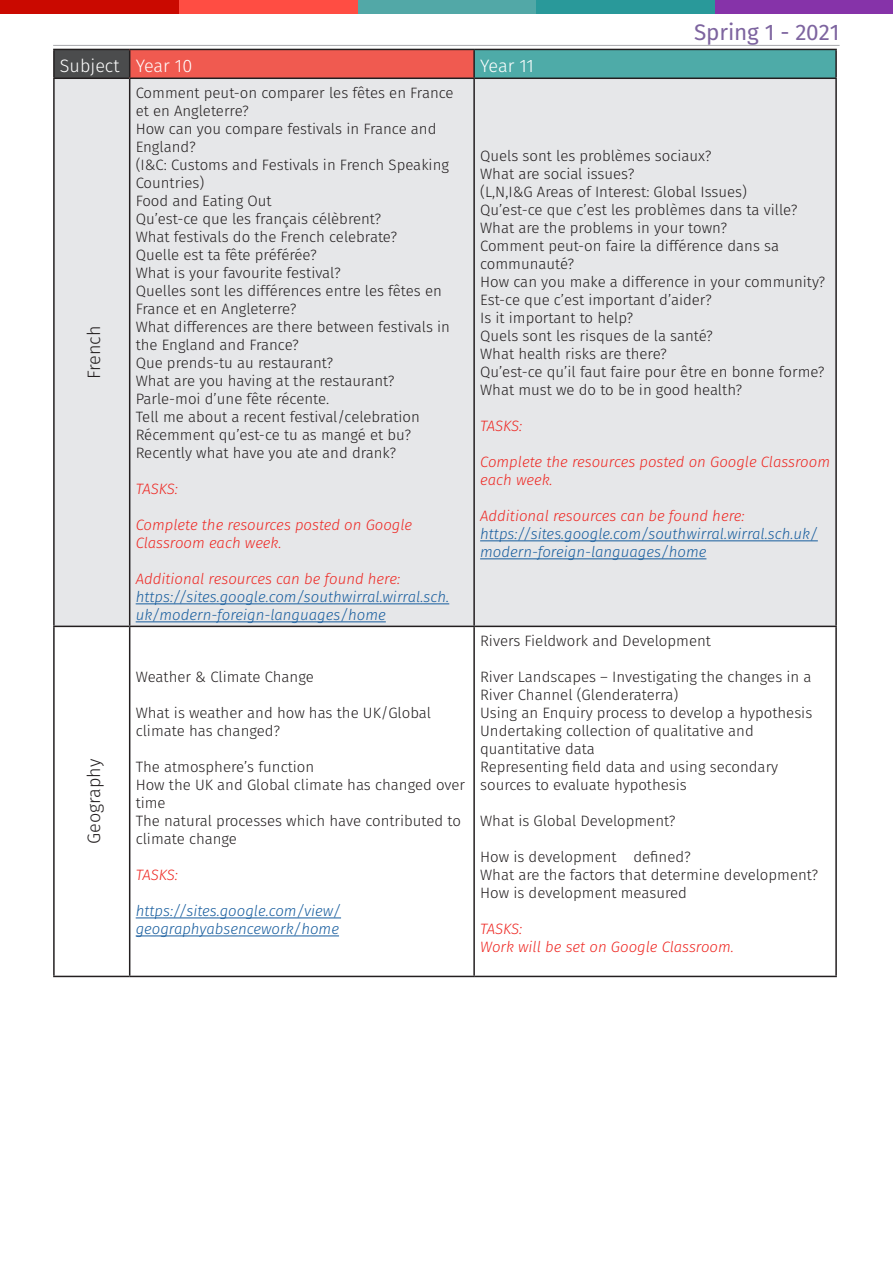
<style>
.page{position:relative;width:893px;height:1263px;background:#fff}
.page>*{position:absolute;margin:0;border:0;box-sizing:border-box;transform-origin:0 0}
.t1{font:22.5px "Fira Sans";letter-spacing:-.01em;color:#7d649f}
.t2{font:300 18px "Fira Sans";color:#fff}
.t3{font:300 18px "Fira Sans";color:#231f20}
.t4{font:300 15px/18px "Fira Sans";color:#231f20}
.t5{font:italic 300 15px/18px "Fira Sans";color:#175d9e}
.t6{font:italic 300 15px/18px "Fira Sans";color:#ee2823}
.s1{color:#ee2823}
</style>
<div class="page">
<hr style="left:53px;top:45px;width:787px;height:1px;background:#a8a9ad">
<div style="left:715px;top:0;width:178px;height:14px;background:#8633a9"></div>
<div style="left:358px;top:0;width:178px;height:14px;background:#52a8a7"></div>
<div style="left:536px;top:0;width:179px;height:14px;background:#29999a"></div>
<div style="left:179px;top:0;width:179px;height:14px;background:#ff4d43"></div>
<div style="left:0;top:0;width:179px;height:14px;background:#ca0900"></div>
<div style="left:54px;top:49px;width:76px;height:29px;background:#4b4c4d"></div>
<div style="left:130px;top:49px;width:344px;height:29px;background:#f05a50"></div>
<div style="left:474px;top:49px;width:362px;height:29px;background:#4eaba8"></div>
<div style="left:54px;top:78px;width:76px;height:548px;background:#e6e7e9"></div>
<div style="left:130px;top:79px;width:705px;height:547px;background:#e6e7e9"></div>
<svg style="left:130px;top:627px;width:705px;height:349px"></svg>
<hr style="left:53px;top:49px;width:77px;height:1px;background:#231f20">
<hr style="left:53px;top:50px;width:2px;height:28px;background:#231f20">
<hr style="left:130px;top:49px;width:344px;height:1px;background:#231f20">
<svg style="left:129px;top:50px;width:1px;height:28px"></svg>
<hr style="left:474px;top:49px;width:363px;height:1px;background:#231f20">
<hr style="left:473px;top:50px;width:2px;height:28px;background:#231f20">
<hr style="left:835px;top:50px;width:2px;height:28px;background:#231f20">
<hr style="left:53px;top:78px;width:77px;height:1px;background:#231f20">
<hr style="left:130px;top:78px;width:344px;height:1px;background:#231f20">
<hr style="left:129px;top:79px;width:1px;height:547px;background:#231f20">
<hr style="left:474px;top:78px;width:363px;height:1px;background:#231f20">
<hr style="left:129px;top:627px;width:1px;height:349px;background:#231f20">
<hr style="left:53px;top:79px;width:2px;height:547px;background:#231f20">
<hr style="left:835px;top:79px;width:2px;height:547px;background:#231f20">
<hr style="left:53px;top:627px;width:2px;height:349px;background:#231f20">
<hr style="left:835px;top:627px;width:2px;height:349px;background:#231f20">
<hr style="left:53px;top:626px;width:77px;height:1px;background:#231f20">
<hr style="left:53px;top:976px;width:77px;height:1px;background:#231f20">
<hr style="left:130px;top:626px;width:344px;height:1px;background:#231f20">
<hr style="left:130px;top:976px;width:344px;height:1px;background:#231f20">
<hr style="left:473px;top:79px;width:2px;height:547px;background:#231f20">
<hr style="left:473px;top:627px;width:2px;height:349px;background:#231f20">
<hr style="left:474px;top:626px;width:363px;height:1px;background:#231f20">
<hr style="left:474px;top:976px;width:363px;height:1px;background:#231f20">
<hr style="left:136px;top:603px;width:313px;height:1px;background:#175d9e">
<hr style="left:136px;top:621px;width:250px;height:1px;background:#175d9e">
<hr style="left:480px;top:540px;width:338px;height:1px;background:#175d9e">
<hr style="left:480px;top:558px;width:226px;height:1px;background:#175d9e">
<hr style="left:136px;top:917px;width:205px;height:1px;background:#175d9e">
<hr style="left:136px;top:935px;width:203px;height:1px;background:#175d9e">
<p class="t2" style="left:60px;top:53px;width:61px">Subject</p>
<p class="t2" style="left:136px;top:53px;width:58px">Year 10</p>
<p class="t2" style="left:480px;top:53px;width:55px">Year 11</p>
<p class="t1" style="left:694px;top:15px;width:147px">Spring 1 - 2021</p>
<p class="t3" style="left:81px;top:379px;width:55px;rotate:-90deg">French</p>
<p class="t3" style="left:81px;top:844px;width:87px;rotate:-90deg">Geography</p>
<p class="t4" style="left:136px;top:84px;width:319px">Comment peut-on comparer les fêtes en France et en Angleterre?<br>How can you compare festivals in France and England?<br>(I&amp;C: Customs and Festivals in French Speaking Countries)<br>Food and Eating Out<br>Qu’est-ce que les français célèbrent?<br>What festivals do the French celebrate?<br>Quelle est ta fête préférée?<br>What is your favourite festival?<br>Quelles sont les différences entre les fêtes en France et en Angleterre?<br>What differences are there between festivals in the England and France?<br>Que prends-tu au restaurant?<br>What are you having at the restaurant?<br>Parle-moi d’une fête récente.<br>Tell me about a recent festival/celebration Récemment qu’est-ce tu as mangé et bu?<br>Recently what have you ate and drank?</p>
<p class="t6" style="left:136px;top:480px;width:44px">TASKS:</p>
<p class="t6" style="left:136px;top:516px;width:278px">Complete the resources posted on Google<br>Classroom each week.</p>
<p class="t5" style="left:136px;top:570px;width:315px"><span class="s1">Additional resources can be found here: </span>https://sites.google.com/southwirral.wirral.sch. uk/modern-foreign-languages/home</p>
<p class="t4" style="left:136px;top:668px;width:180px">Weather &amp; Climate Change</p>
<p class="t4" style="left:136px;top:704px;width:297px">What is weather and how has the UK/Global climate has changed?</p>
<p class="t4" style="left:136px;top:758px;width:331px">The atmosphere’s function<br>How the UK and Global climate has changed over time<br>The natural processes which have contributed to climate change</p>
<p class="t6" style="left:136px;top:866px;width:44px">TASKS:</p>
<p class="t5" style="left:136px;top:902px;width:207px">https://sites.google.com/view/ geographyabsencework/home</p>
<p class="t4" style="left:480px;top:147px;width:347px">Quels sont les problèmes sociaux?<br>What are social issues?<br>(L,N,I&amp;G Areas of Interest: Global Issues)<br>Qu’est-ce que c’est les problèmes dans ta ville?<br>What are the problems in your town?<br>Comment peut-on faire la différence dans sa communauté?<br>How can you make a difference in your community?<br>Est-ce que c’est important d’aider?<br>Is it important to help?<br>Quels sont les risques de la santé?<br>What health risks are there?<br>Qu’est-ce qu’il faut faire pour être en bonne forme?<br>What must we do to be in good health?</p>
<p class="t6" style="left:480px;top:417px;width:44px">TASKS:</p>
<p class="t6" style="left:480px;top:453px;width:351px">Complete the resources posted on Google Classroom each week.</p>
<p class="t5" style="left:480px;top:507px;width:339px"><span class="s1">Additional resources can be found here: </span>https://sites.google.com/southwirral.wirral.sch.uk/ modern-foreign-languages/home</p>
<p class="t4" style="left:480px;top:632px;width:232px">Rivers Fieldwork and Development</p>
<p class="t4" style="left:480px;top:668px;width:334px">River Landscapes – Investigating the changes in a River Channel (Glenderaterra)<br>Using an Enquiry process to develop a hypothesis Undertaking collection of qualitative and quantitative data<br>Representing field data and using secondary sources to evaluate hypothesis</p>
<p class="t4" style="left:480px;top:812px;width:197px">What is Global Development?</p>
<p class="t4" style="left:480px;top:848px;width:340px">How is development defined?<br>What are the factors that determine development?<br>How is development measured</p>
<p class="t6" style="left:480px;top:920px;width:255px">TASKS:<br>Work will be set on Google Classroom.</p>
</div>
